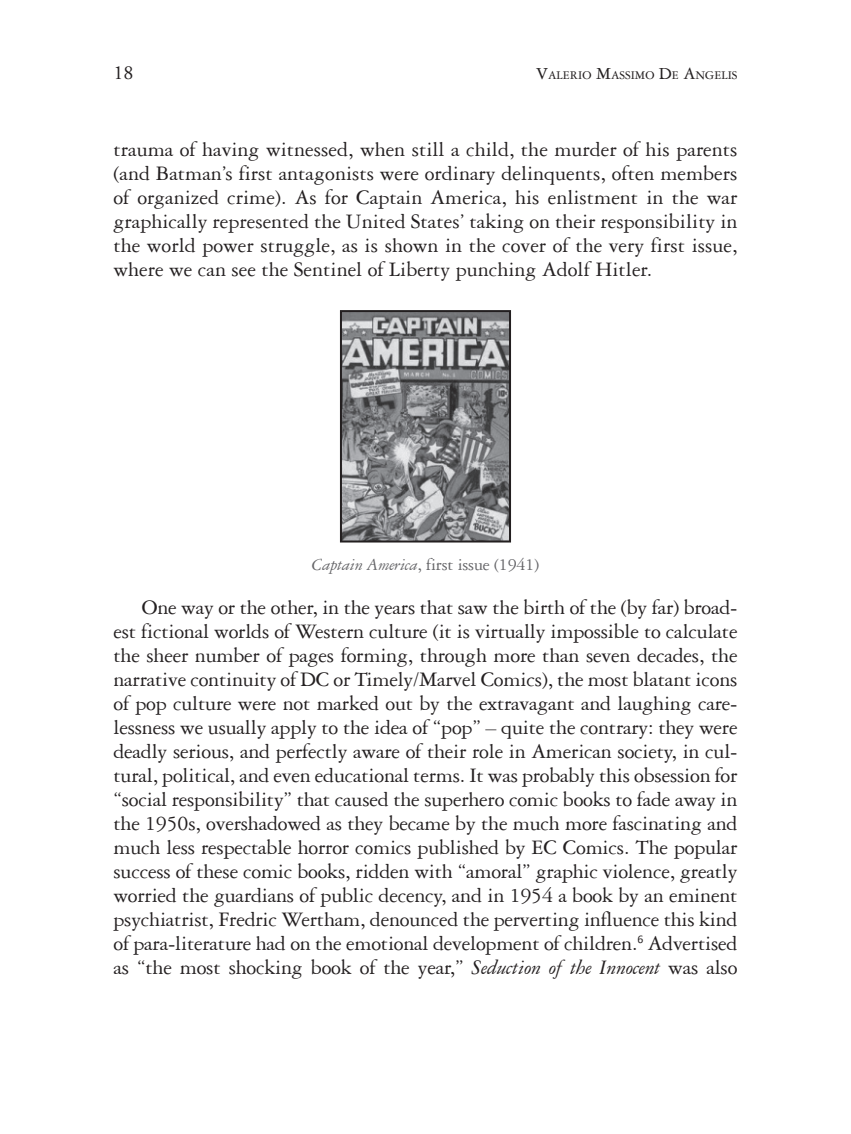
<style>
.page{position:relative;width:851px;height:1134px;background:#fff}
.page>*{position:absolute;margin:0;border:0;box-sizing:border-box;transform-origin:0 0}
.t1{font:22px/24px "Garamond Three";letter-spacing:-.005em;color:#231f20;text-align:justify}
.t2{font:20px "Adobe Garamond Pro";color:#231f20}
.t3{font:18px "Garamond Three";letter-spacing:-.01em;color:#636366}
.t4{font:12.6px "Garamond Three";color:#231f20}
.s1{font-size:18px}
.s2{font-style:italic}
</style>
<div class="page">
<img style="left:343px;top:313px;width:165px;height:226px">
<div style="left:340px;top:310px;width:171px;height:232px;border:2px solid #231f20"></div>
<p class="t2" style="left:113px;top:61px;width:21px">18</p>
<p class="t4" style="left:536px;top:69px;width:203px"><span class="s1">V</span>ALERIO <span class="s1">M</span>ASSIMO <span class="s1">D</span>E <span class="s1">A</span>NGELIS</p>
<p class="t1" style="left:113px;top:137px;width:625px">trauma of having witnessed, when still a child, the murder of his parents (and Batman’s first antagonists were ordinary delinquents, often members of organized crime). As for Captain America, his enlistment in the war graphically represented the United States’ taking on their responsibility in the world power struggle, as is shown in the cover of the very first issue, where we can see the Sentinel of Liberty punching Adolf Hitler.</p>
<p class="t3" style="left:312px;top:555px;width:229px"><span class="s2">Captain America</span>, first issue (1941)</p>
<p class="t1" style="left:113px;top:595px;width:625px;text-indent:28px">One way or the other, in the years that saw the birth of the (by far) broad&shy;est fictional worlds of Western culture (it is virtually impossible to calculate the sheer number of pages forming, through more than seven decades, the narrative continuity of DC or Timely/Marvel Comics), the most blatant icons of pop culture were not marked out by the extravagant and laughing care&shy;lessness we usually apply to the idea of “pop” – quite the contrary: they were deadly serious, and perfectly aware of their role in American society, in cul&shy;tural, political, and even educational terms. It was probably this obsession for “social responsibility” that caused the superhero comic books to fade away in the 1950s, overshadowed as they became by the much more fascinating and much less respectable horror comics published by EC Comics. The popular success of these comic books, ridden with “amoral” graphic violence, greatly worried the guardians of public decency, and in 1954 a book by an eminent psychiatrist, Fredric Wertham, denounced the perverting influence this kind of para-literature had on the emotional development of children.<sup>6</sup> Advertised as “the most shocking book of the year,” <span class="s2">Seduction of the Innocent</span> was also</p>
</div>
